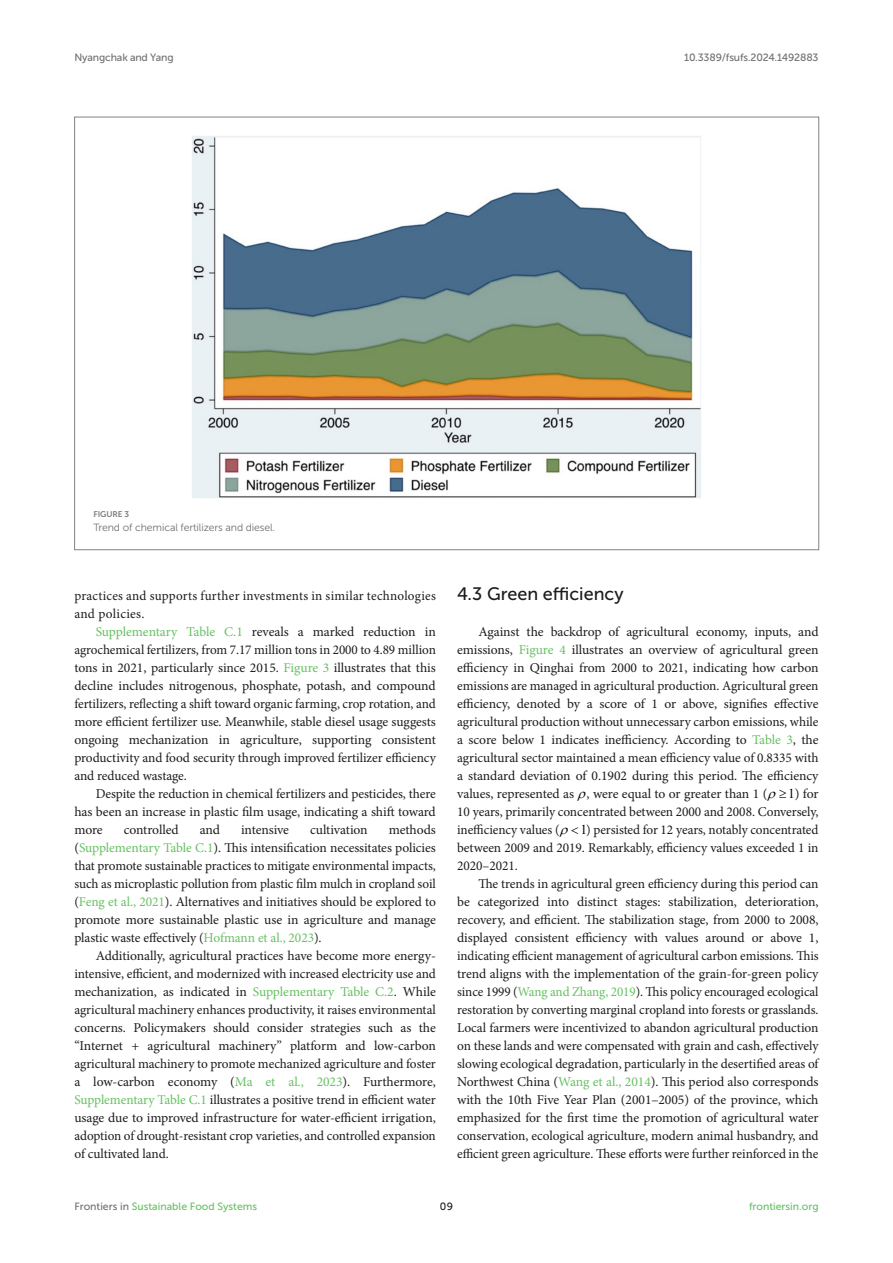
<style>
.page{position:relative;width:893px;height:1263px;background:#fff}
.page>*{position:absolute;margin:0;border:0;box-sizing:border-box;transform-origin:0 0}
.HEAD_2{font:18px "Museo Sans 500";color:#1b1c1b}
.TEXT{font:13.5px/18px "Minion Pro";letter-spacing:-.005em;color:#1b1c1b;text-align:justify}
.TEXT-2{font:13.5px/18px "Minion Pro";letter-spacing:.02em;color:#1b1c1b}
.spi-math-img{font:13.5px "Minion Pro";letter-spacing:-.01em;color:#1b1c1b}
.t1{font:10.5px "Museo Sans 500";color:#65c161}
.t2{font:10.5px "Museo Sans 500";letter-spacing:-.015em;color:#706f70}
.FIG_LEG{font:10.5px "Museo Sans 300";letter-spacing:-.01em;color:#706f70}
.t3{font:10.5px "Museo Sans 500";color:#1b1c1b}
.FIG_HD{font:8.25px "Museo Sans 700";letter-spacing:-.01em;color:#7e7f7f}
.s1{color:#65c161}
.s2{color:#000}
.s3{font-family:"Times New Roman";color:#000}
.s4{color:#706f70}
</style>
<div class="page">
<img style="left:192px;top:136px;width:509px;height:362px">
<p class="t2" style="left:74px;top:51px;width:101px">Nyangchak and Yang</p>
<p class="t2" style="left:684px;top:51px;width:136px">10.3389/fsufs.2024.1492883</p>
<p class="FIG_HD" style="left:94px;top:510px;width:37px">FIGURE 3</p>
<p class="FIG_LEG" style="left:94px;top:521px;width:183px">Trend of chemical fertilizers and diesel.</p>
<p class="TEXT-2" style="left:74px;top:587px;width:363px">practices and supports further investments in similar technologies and policies.</p>
<p class="TEXT" style="left:74px;top:623px;width:363px;text-indent:21px"><span class="s1">Supplementary Table C.1</span> reveals a marked reduction in agrochemical fertilizers, from 7.17 million tons in 2000 to 4.89 million tons in 2021, particularly since 2015. <span class="s1">Figure 3</span> illustrates that this decline includes nitrogenous, phosphate, potash, and compound fertilizers, reflecting a shift toward organic farming, crop rotation, and more efficient fertilizer use. Meanwhile, stable diesel usage suggests ongoing mechanization in agriculture, supporting consistent productivity and food security through improved fertilizer efficiency and reduced wastage.</p>
<p class="TEXT" style="left:74px;top:785px;width:363px;text-indent:21px">Despite the reduction in chemical fertilizers and pesticides, there has been an increase in plastic film usage, indicating a shift toward more</p>
<p class="TEXT" style="left:74px;top:821px;width:363px;text-indent:314px">methods (<span class="s1">Supplementary Table C.1</span>). This intensification necessitates policies that promote sustainable practices to mitigate environmental impacts, such as microplastic pollution from plastic film mulch in cropland soil (<span class="s1">Feng et al., 2021</span>). Alternatives and initiatives should be explored to promote more sustainable plastic use in agriculture and manage plastic waste effectively (<span class="s1">Hofmann et al., 2023</span>).</p>
<p class="TEXT" style="left:74px;top:947px;width:363px;text-indent:21px">Additionally, agricultural practices have become more energy&shy;intensive, efficient, and modernized with increased electricity use and mechanization, as indicated in <span class="s1">Supplementary Table C.2</span>. While agricultural machinery enhances productivity, it raises environmental concerns. Policymakers should consider strategies such as the “Internet + agricultural machinery” platform and low-carbon agricultural machinery to promote mechanized agriculture and foster a low-carbon economy (<span class="s1">Ma et al., 2023</span>). Furthermore, <span class="s1">Supplementary Table C.1</span> illustrates a positive trend in efficient water usage due to improved infrastructure for water-efficient irrigation, adoption of drought-resistant crop varieties, and controlled expansion of cultivated land.</p>
<p class="TEXT" style="left:124px;top:821px;width:57px">controlled</p>
<p class="TEXT" style="left:200px;top:821px;width:22px">and</p>
<p class="TEXT" style="left:241px;top:821px;width:50px">intensive</p>
<p class="TEXT" style="left:310px;top:821px;width:59px">cultivation</p>
<p class="HEAD_2" style="left:457px;top:584px;width:168px">4.3 Green efficiency</p>
<p class="TEXT" style="left:457px;top:623px;width:363px;text-indent:21px">Against the backdrop of agricultural economy, inputs, and emissions, <span class="s1">Figure 4</span> illustrates an overview of agricultural green efficiency in Qinghai from 2000 to 2021, indicating how carbon emissions are managed in agricultural production. Agricultural green efficiency, denoted by a score of 1 or above, signifies effective agricultural production without unnecessary carbon emissions, while a score below 1 indicates inefficiency. According to <span class="s1">Table 3</span>, the agricultural sector maintained a mean efficiency value of 0.8335 with a standard deviation of 0.1902 during this period. The efficiency values, represented as , were equal to or greater than 1 (</p>
<p class="spi-math-img" style="left:779px;top:785px;width:41px"><span class="s2">≥</span><span class="s3">1</span>) for</p>
<p class="TEXT" style="left:457px;top:803px;width:363px">10 years, primarily concentrated between 2000 and 2008. Conversely, inefficiency values (</p>
<p class="spi-math-img" style="left:580px;top:821px;width:240px"><span class="s3">1</span>) persisted for 12 years, notably concentrated</p>
<p class="TEXT" style="left:457px;top:839px;width:363px">between 2009 and 2019. Remarkably, efficiency values exceeded 1 in<br>2020–2021.</p>
<p class="TEXT" style="left:457px;top:875px;width:363px;text-indent:21px">The trends in agricultural green efficiency during this period can be categorized into distinct stages: stabilization, deterioration, recovery, and efficient. The stabilization stage, from 2000 to 2008, displayed consistent efficiency with values around or above 1, indicating efficient management of agricultural carbon emissions. This trend aligns with the implementation of the grain-for-green policy since 1999 (<span class="s1">Wang and Zhang, 2019</span>). This policy encouraged ecological restoration by converting marginal cropland into forests or grasslands.<br>Local farmers were incentivized to abandon agricultural production on these lands and were compensated with grain and cash, effectively slowing ecological degradation, particularly in the desertified areas of Northwest China (<span class="s1">Wang et al., 2014</span>). This period also corresponds with the 10th Five Year Plan (2001–2005) of the province, which emphasized for the first time the promotion of agricultural water conservation, ecological agriculture, modern animal husbandry, and efficient green agriculture. These efforts were further reinforced in the</p>
<p class="t1" style="left:74px;top:1200px;width:184px"><span class="s4">Frontiers in</span> Sustainable Food Systems</p>
<p class="t3" style="left:440px;top:1200px;width:15px">09</p>
<p class="t1" style="left:749px;top:1200px;width:71px">frontiersin.org</p>
</div>
